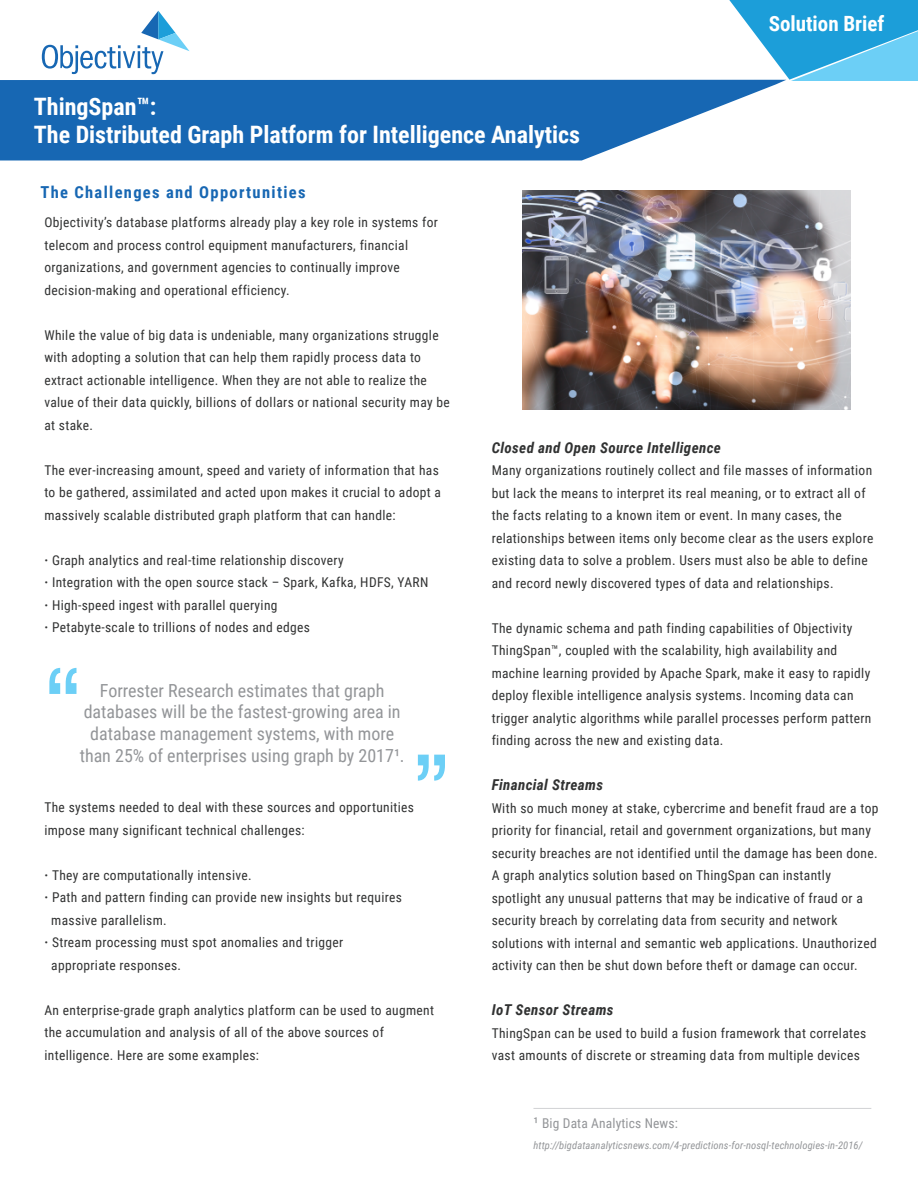
<style>
.page{position:relative;width:918px;height:1188px;background:#fff}
.page>*{position:absolute;margin:0;border:0;box-sizing:border-box;transform-origin:0 0}
.t1{font:108px "Microsoft Sans Serif";color:#6ccff6}
.t2{font:700 24px/28px "Roboto Condensed";color:#fff}
.t3{font:700 21px "Roboto Condensed";color:#fff}
.t4{font:18px/21.6px "Roboto Condensed";color:#939598;text-align:center}
.t5{font:700 16.5px "Roboto Condensed";letter-spacing:.08em;color:#1767b3}
.t6{font:italic 700 15px "Roboto Condensed";letter-spacing:.025em;color:#313232}
.t7{font:13.5px/22.5px "Roboto Condensed";letter-spacing:.025em;color:#313232}
.t8{font:13.5px "Roboto Condensed";letter-spacing:.01em;color:#939598}
.t9{font:italic 10.5px "Roboto Condensed";letter-spacing:.01em;color:#939598}
.s1{font-weight:700}
.s2{font-size:15px}
</style>
<div class="page">
<svg style="left:729px;top:0;width:189px;height:81px"></svg>
<svg style="left:42px;top:11px;width:148px;height:63px"></svg>
<hr style="left:533px;top:1108px;width:338px;height:1px;background:#d1d2d4">
<svg style="left:0;top:80px;width:786px;height:80px;background:#347abc"></svg>
<img style="left:522px;top:191px;width:328px;height:219px">
<h2 class="t2" style="left:34px;top:92px;width:548px">ThingSpan™:<br>The Distributed Graph Platform for Intelligence Analytics</h2>
<p class="t5" style="left:40px;top:181px;width:267px">The Challenges and Opportunities</p>
<h3 class="t3" style="left:769px;top:9px;width:117px">Solution Brief</h3>
<p class="t7" style="left:44px;top:211px;width:395px">Objectivity’s database platforms already play a key role in systems for telecom and process control equipment manufacturers, financial organizations, and government agencies to continually improve decision-making and operational efficiency.</p>
<p class="t7" style="left:44px;top:323px;width:407px">While the value of big data is undeniable, many organizations struggle with adopting a solution that can help them rapidly process data to extract actionable intelligence. When they are not able to realize the value of their data quickly, billions of dollars or national security may be at stake.</p>
<p class="t7" style="left:44px;top:458px;width:398px">The ever-increasing amount, speed and variety of information that has to be gathered, assimilated and acted upon makes it crucial to adopt a massively scalable distributed graph platform that can handle:</p>
<p class="t7" style="left:44px;top:548px;width:386px"><span class="s1">·</span> Graph analytics and real-time relationship discovery<br><span class="s1">·</span> Integration with the open source stack – Spark, Kafka, HDFS, YARN <span class="s1">·</span> High-speed ingest with parallel querying<br><span class="s1">·</span> Petabyte-scale to trillions of nodes and edges</p>
<h1 class="t1" style="left:45px;top:638px;width:37px">“</h1>
<h3 class="t4" style="left:84px;top:679px;width:319px">Forrester Research estimates that graph databases will be the fastest-growing area in database management systems, with more</h3>
<h3 class="t4" style="left:80px;top:744px;width:327px">than 25% of enterprises using graph by 2017¹.</h3>
<h1 class="t1" style="left:413px;top:724px;width:37px">”</h1>
<p class="t7" style="left:44px;top:796px;width:371px">The systems needed to deal with these sources and opportunities impose many significant technical challenges:</p>
<p class="t7" style="left:44px;top:863px;width:209px"><span class="s1">·</span> They are computationally intensive.</p>
<p class="t7" style="left:44px;top:886px;width:359px"><span class="s1">·</span> Path and pattern finding can provide new insights but requires</p>
<p class="t7" style="left:51px;top:908px;width:117px">massive parallelism.</p>
<p class="t7" style="left:44px;top:931px;width:300px"><span class="s1">·</span> Stream processing must spot anomalies and trigger</p>
<p class="t7" style="left:51px;top:953px;width:131px">appropriate responses.</p>
<p class="t7" style="left:44px;top:998px;width:391px">An enterprise-grade graph analytics platform can be used to augment the accumulation and analysis of all of the above sources of intelligence. Here are some examples:</p>
<p class="t6" style="left:492px;top:437px;width:231px">Closed and Open Source Intelligence</p>
<p class="t7" style="left:492px;top:458px;width:383px">Many organizations routinely collect and file masses of information but lack the means to interpret its real meaning, or to extract all of the facts relating to a known item or event. In many cases, the relationships between items only become clear as the users explore existing data to solve a problem. Users must also be able to define and record newly discovered types of data and relationships.</p>
<p class="t7" style="left:492px;top:616px;width:381px">The dynamic schema and path finding capabilities of Objectivity ThingSpan™, coupled with the scalability, high availability and machine learning provided by Apache Spark, make it easy to rapidly deploy flexible intelligence analysis systems. Incoming data can trigger analytic algorithms while parallel processes perform pattern finding across the new and existing data.</p>
<p class="t6" style="left:492px;top:774px;width:113px">Financial Streams</p>
<p class="t7" style="left:492px;top:796px;width:388px">With so much money at stake, cybercrime and benefit fraud are a top priority for financial, retail and government organizations, but many security breaches are not identified until the damage has been done.<br>A graph analytics solution based on ThingSpan can instantly spotlight any unusual patterns that may be indicative of fraud or a security breach by correlating data from security and network solutions with internal and semantic web applications. Unauthorized activity can then be shut down before theft or damage can occur.</p>
<p class="t6" style="left:492px;top:999px;width:123px">IoT Sensor Streams</p>
<p class="t7" style="left:492px;top:1021px;width:376px">ThingSpan can be used to build a fusion framework that correlates vast amounts of discrete or streaming data from multiple devices</p>
<p class="t8" style="left:533px;top:1114px;width:146px"><span class="s2">¹</span> Big Data Analytics News:</p>
<p class="t9" style="left:533px;top:1138px;width:331px">http://bigdataanalyticsnews.com/4-predictions-for-nosql-technologies-in-2016/</p>
</div>
